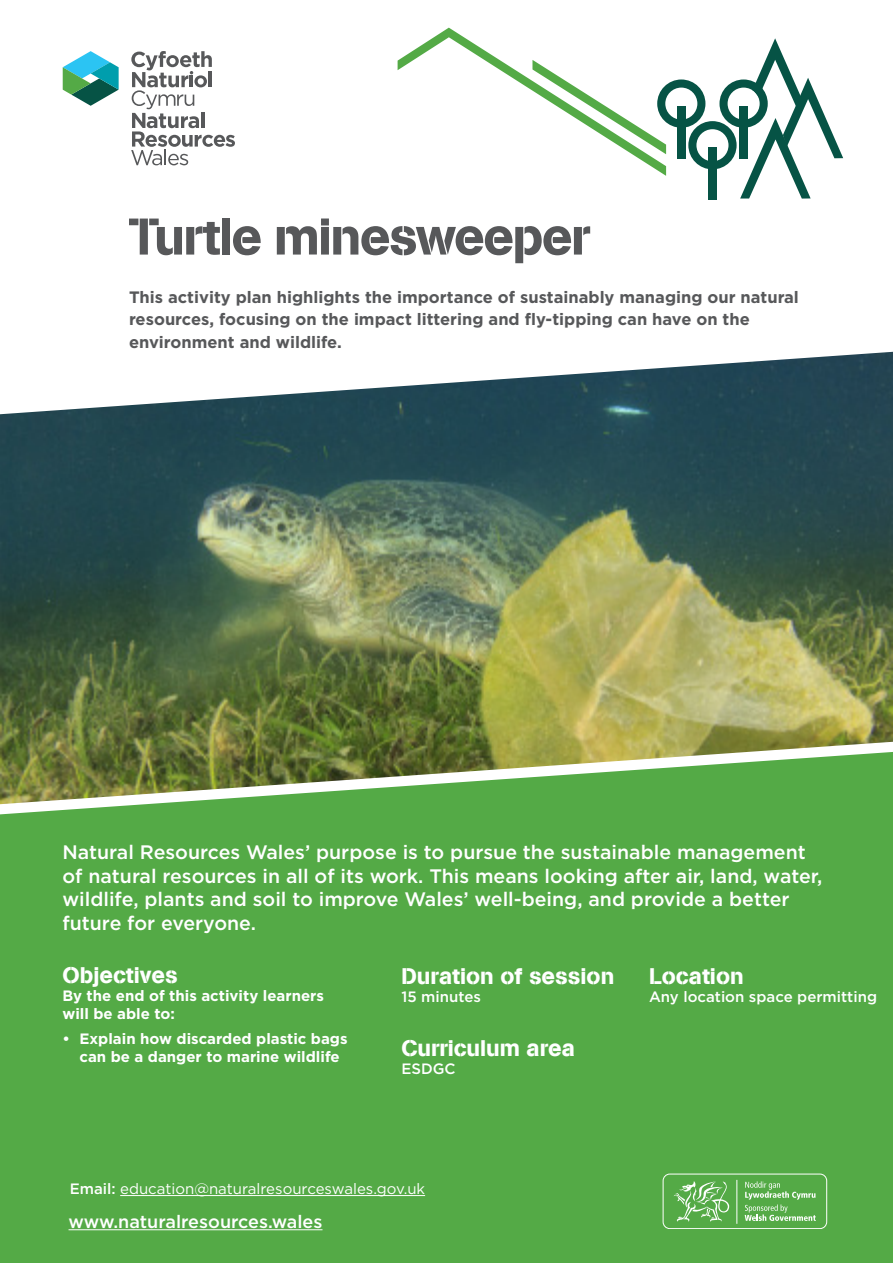
<style>
.page{position:relative;width:893px;height:1263px;background:#fff}
.page>*{position:absolute;margin:0;border:0;box-sizing:border-box;transform-origin:0 0}
.t1{font:51px "AG Book Stencil";letter-spacing:-.03em;color:#57585a}
.t2{font:22.5px "AG Book Stencil";color:#fff}
.t3{font:500 19.5px/23.4px "Gotham";color:#fff}
.t4{font:500 18px "Gotham";color:#fff}
.t5{font:700 16.5px/22.5px "Gotham";color:#57585a}
.t6{font:700 15px/18px "Gotham";color:#fff}
.t7{font:15px "Gotham";color:#fff}
.t8{font:500 15px "Gotham";color:#fff}
.s1{font-weight:500}
</style>
<div class="page">
<img style="left:0;top:414px;width:893px;height:328px">
<svg style="left:4px;top:165px;width:889px;height:249px"></svg>
<div style="left:0;top:814px;width:893px;height:449px;background:#54aa46"></div>
<svg style="left:131px;top:51px;width:104px;height:114px"></svg>
<svg style="left:63px;top:51px;width:56px;height:55px"></svg>
<svg style="left:0;top:742px;width:893px;height:72px;background:#79a159"></svg>
<div style="left:663px;top:1174px;width:164px;height:55px;border:1px solid #fff;border-radius:7px"></div>
<hr style="left:736px;top:1180px;width:1px;height:44px;background:#fff">
<svg style="left:745px;top:1181px;width:71px;height:40px;background:#74b968"></svg>
<svg style="left:674px;top:1181px;width:55px;height:41px;background:#78bc6d"></svg>
<hr style="left:69px;top:1229px;width:253px;height:1px;background:#fff">
<hr style="left:120px;top:1195px;width:305px;height:1px;background:#fff">
<div style="left:708px;top:148px;width:8px;height:52px;background:#065345"></div>
<svg style="left:398px;top:28px;width:445px;height:171px"></svg>
<p class="t1" style="left:129px;top:206px;width:463px">Turtle minesweeper</p>
<p class="t5" style="left:129px;top:285px;width:671px">This activity plan highlights the importance of sustainably managing our natural resources, focusing on the impact littering and fly-tipping can have on the environment and wildlife.</p>
<p class="t3" style="left:62px;top:840px;width:761px">Natural Resources Wales’ purpose is to pursue the sustainable management of natural resources in all of its work. This means looking after air, land, water, wildlife, plants and soil to improve Wales’ well-being, and provide a better future for everyone.</p>
<p class="t2" style="left:62px;top:961px;width:117px">Objectives</p>
<p class="t6" style="left:62px;top:986px;width:263px">By the end of this activity learners will be able to:</p>
<p class="t6" style="left:79px;top:1030px;width:270px;text-indent:-17px">• Explain how discarded plastic bags can be a danger to marine wildlife</p>
<p class="t2" style="left:401px;top:962px;width:214px">Duration of session</p>
<p class="t8" style="left:401px;top:986px;width:81px">15 minutes</p>
<p class="t2" style="left:401px;top:1034px;width:175px">Curriculum area</p>
<p class="t8" style="left:401px;top:1058px;width:56px">ESDGC</p>
<p class="t2" style="left:649px;top:962px;width:96px">Location</p>
<p class="t8" style="left:649px;top:986px;width:230px">Any location space permitting</p>
<p class="t7" style="left:70px;top:1179px;width:357px"><span class="s1">Email:</span> education@naturalresourceswales.gov.uk</p>
<p class="t4" style="left:69px;top:1210px;width:255px">www.naturalresources.wales</p>
</div>
